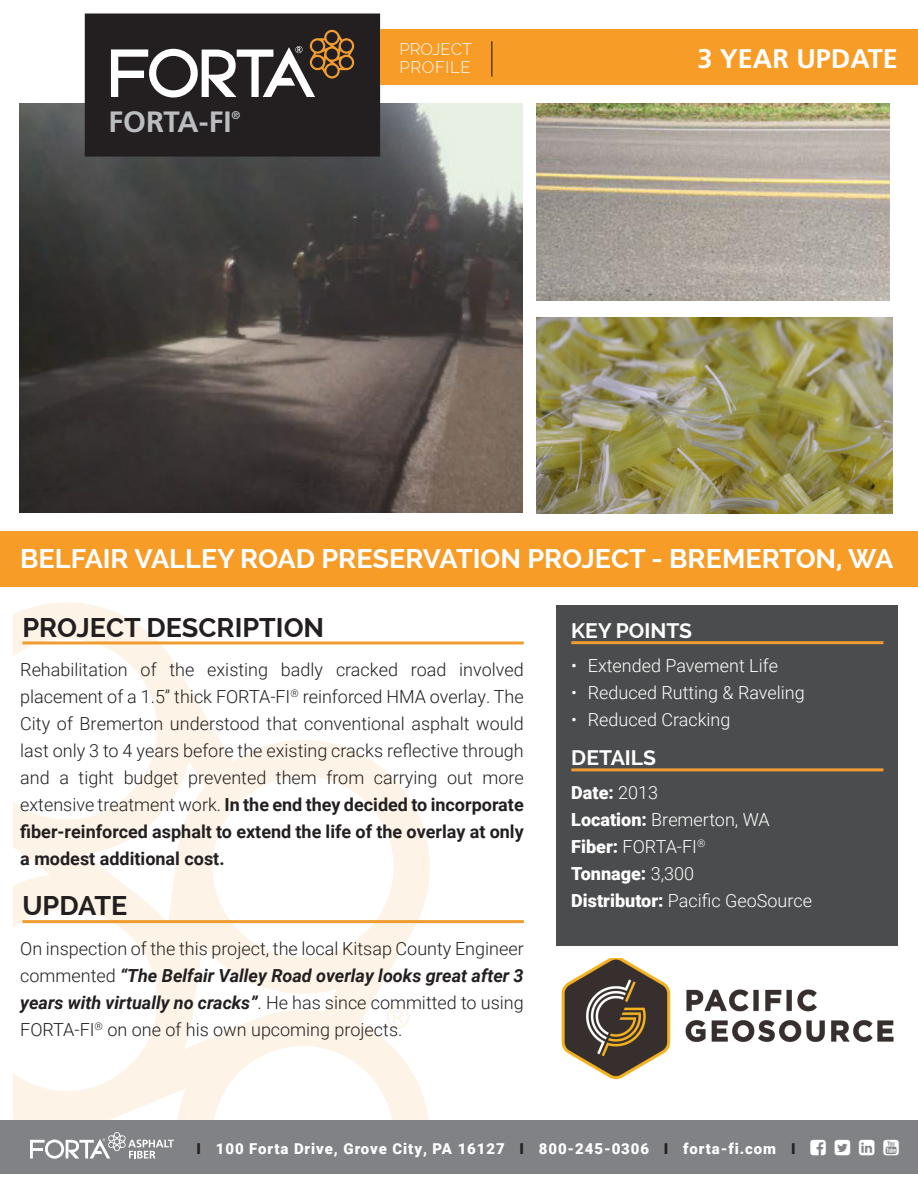
<style>
.page{position:relative;width:918px;height:1188px;background:#fff}
.page>*{position:absolute;margin:0;border:0;box-sizing:border-box;transform-origin:0 0}
.t1{font:700 29.4px "Frutiger";color:#bcbdc0}
.Project___Location{font:700 27px "Raleway";color:#fff}
.Project_Description{font:700 27px "Raleway";color:#231f20}
.Application{font:700 27px "Frutiger";color:#fff}
.Key_Points___Details{font:700 21px "Raleway";color:#fff}
.Description_Body{font:300 18px/27px "Roboto";color:#231f20;text-align:justify}
.Bullets{font:300 18px "Roboto";color:#fff}
.t2{font:900 18px/27px "Roboto";color:#fff}
.t3{font:300 16.5px "Raleway";color:#fff}
.t4{font:300 16.5px "Raleway";letter-spacing:.04em;color:#fff}
.t5{font:900 15px "Roboto";letter-spacing:.06em;color:#fff}
.t6{font:700 11.1px "Frutiger";color:#bcbdc0}
.s1{font-weight:300}
.s2{font-weight:900}
.s3{font-weight:700}
.s4{font-weight:700;font-style:italic}
.s5{color:#231f20}
</style>
<div class="page">
<img style="left:19px;top:104px;width:504px;height:409px">
<div style="left:86px;top:14px;width:293px;height:142px;background:#231f20"></div>
<div style="left:85px;top:14px;width:295px;height:143px;border:2px solid #231f20"></div>
<svg style="left:14px;top:602px;width:416px;height:518px"></svg>
<svg style="left:387px;top:1006px;width:22px;height:22px"></svg>
<div style="left:556px;top:606px;width:342px;height:340px;background:#4b4c4d"></div>
<div style="left:0;top:531px;width:918px;height:56px;background:#f89c28"></div>
<hr style="left:22px;top:641px;width:502px;height:3px;background:#ef9c31">
<hr style="left:571px;top:641px;width:312px;height:3px;background:#ef9c31">
<hr style="left:571px;top:768px;width:312px;height:3px;background:#ef9c31">
<img style="left:537px;top:104px;width:352px;height:197px">
<div style="left:537px;top:316px;width:361px;height:197px;background:linear-gradient(to bottom,#fff,#fff)"></div>
<img style="left:537px;top:318px;width:355px;height:195px">
<div style="left:0;top:1120px;width:918px;height:54px;background:#808285"></div>
<svg style="left:30px;top:1132px;width:144px;height:27px"></svg>
<svg style="left:111px;top:30px;width:243px;height:68px"></svg>
<div style="left:380px;top:29px;width:538px;height:56px;background:#f89c28"></div>
<hr style="left:491px;top:41px;width:1px;height:36px;background:#231f20">
<img style="left:561px;top:958px;width:333px;height:122px">
<hr style="left:22px;top:920px;width:502px;height:3px;background:#ef9c31">
<p class="t1" style="left:109px;top:104px;width:124px">FORTA-FI</p>
<p class="t6" style="left:232px;top:109px;width:10px">®</p>
<p class="t3" style="left:400px;top:40px;width:74px">PROJECT</p>
<p class="t4" style="left:400px;top:58px;width:73px">PROFILE</p>
<p class="Application" style="left:697px;top:43px;width:202px">3 YEAR UPDATE</p>
<p class="Project___Location" style="left:20px;top:543px;width:875px">BELFAIR VALLEY ROAD PRESERVATION PROJECT - BREMERTON, WA</p>
<p class="Project_Description" style="left:22px;top:612px;width:303px">PROJECT DESCRIPTION</p>
<p class="Key_Points___Details" style="left:571px;top:618px;width:122px">KEY POINTS</p>
<p class="Bullets" style="left:571px;top:653px;width:208px">• Extended Pavement Life</p>
<p class="Bullets" style="left:571px;top:680px;width:235px">• Reduced Rutting &amp; Raveling</p>
<p class="Bullets" style="left:571px;top:707px;width:161px">• Reduced Cracking</p>
<p class="Key_Points___Details" style="left:571px;top:746px;width:86px">DETAILS</p>
<p class="t2" style="left:571px;top:779px;width:88px">Date: <span class="s1">2013</span></p>
<p class="Bullets" style="left:571px;top:807px;width:200px"><span class="s2">Location:</span> Bremerton, WA</p>
<p class="t2" style="left:571px;top:833px;width:136px">Fiber: <span class="s1">FORTA-FI</span><sup>®<br></sup>Tonnage: <span class="s1">3,300</span></p>
<p class="Bullets" style="left:571px;top:888px;width:242px"><span class="s2">Distributor:</span> Pacific GeoSource</p>
<p class="Description_Body" style="left:20px;top:655px;width:505px">Rehabilitation of the existing badly cracked road involved placement of a 1.5” thick FORTA-FI<sup>®</sup> reinforced HMA overlay. The City of Bremerton understood that conventional asphalt would last only 3 to 4 years before the existing cracks reflective through and a tight budget prevented them from carrying out more extensive treatment work. <span class="s3">In the end they decided to incorporate fiber-reinforced asphalt to extend the life of the overlay at only a modest additional cost.</span></p>
<p class="Project_Description" style="left:22px;top:890px;width:107px">UPDATE</p>
<p class="Description_Body" style="left:20px;top:935px;width:505px">On inspection of the this project, the local Kitsap County Engineer commented <span class="s4">“The Belfair Valley Road overlay looks great after 3 years with virtually no cracks”</span>. He has since committed to using FORTA-FI<sup>®</sup> on one of his own upcoming projects.</p>
<p class="t5" style="left:197px;top:1138px;width:600px"><span class="s5">I</span> 100 Forta Drive, Grove City, PA 16127 <span class="s5">I</span> 800-245-0306 <span class="s5">I</span> forta-fi.com <span class="s5">I</span></p>
</div>
